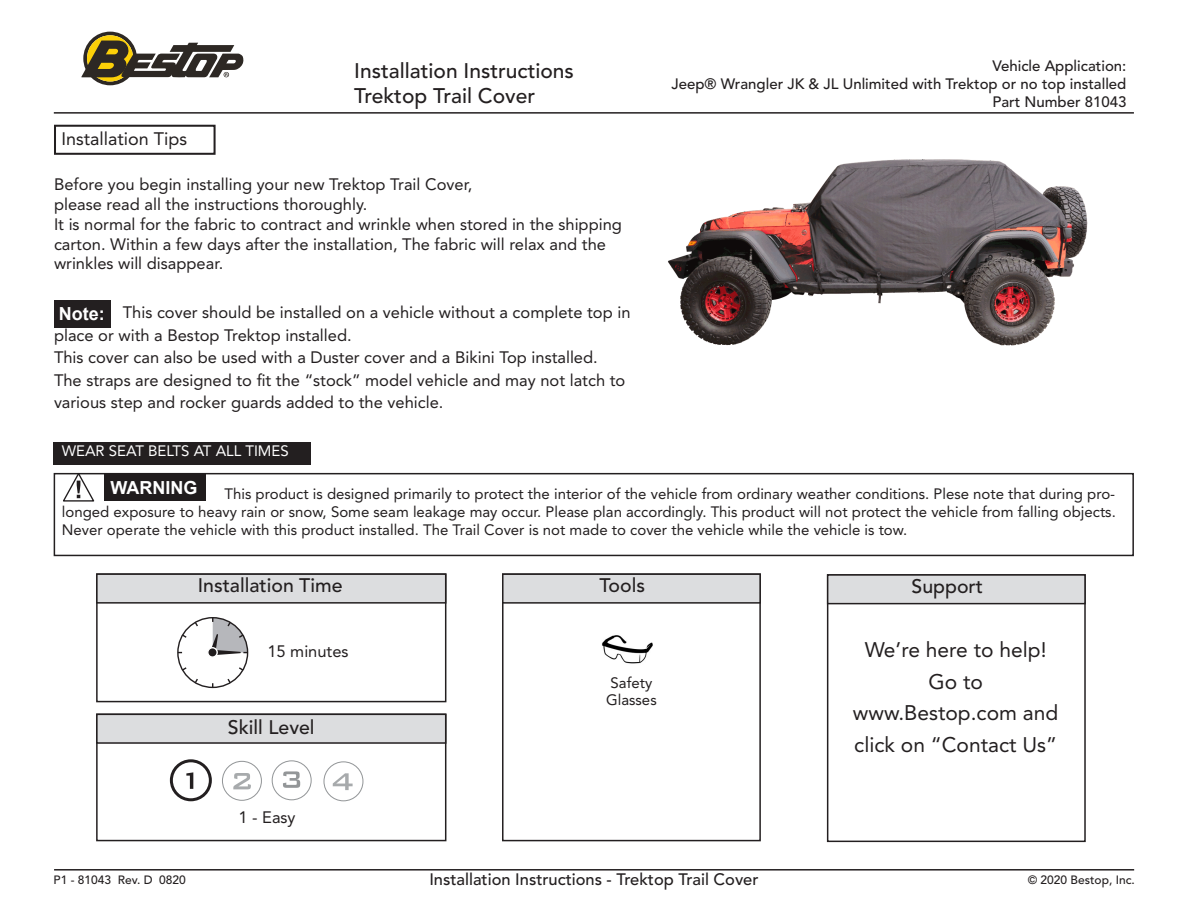
<style>
.page{position:relative;width:1188px;height:918px;background:#fff}
.page>*{position:absolute;margin:0;border:0;box-sizing:border-box;transform-origin:0 0}
.t1{font:21px/31.5px "Avenir LT Std";color:#231f20;text-align:center}
.t2{font:500 21px/25.2px "Avenir LT Std";color:#231f20}
.t3{font:500 19.5px "Avenir LT Std";color:#231f20}
.t4{font:18px "Avenir LT Std";color:#231f20}
.t5{font:700 18px "Arial";color:#fff}
.t6{font:16.5px/19.8px "Avenir LT Std";color:#231f20}
.t7{font:500 16.5px "Avenir LT Std";color:#231f20}
.t8{font:15px/18px "Avenir LT Std";color:#231f20;text-align:justify}
.t9{font:500 15px/18px "Avenir LT Std";color:#231f20;text-align:right}
.t10{font:15px "Avenir LT Std";color:#fff}
.t11{font:500 12px "Avenir LT Std";color:#231f20}
</style>
<div class="page">
<hr style="left:54px;top:112px;width:1080px;height:2px;background:#231f20">
<hr style="left:54px;top:869px;width:1080px;height:2px;background:#231f20">
<svg style="left:81px;top:32px;width:163px;height:53px"></svg>
<div style="left:54px;top:125px;width:162px;height:30px;border:2px solid #231f20"></div>
<div style="left:827px;top:574px;width:259px;height:268px;border:2px solid #231f20"></div>
<div style="left:828px;top:575px;width:257px;height:29px;background:#dcdddf"></div>
<div style="left:827px;top:574px;width:259px;height:30px;border:2px solid #231f20"></div>
<div style="left:54px;top:300px;width:57px;height:27px;background:#231f20"></div>
<div style="left:54px;top:442px;width:257px;height:23px;background:#231f20"></div>
<img style="left:668px;top:159px;width:420px;height:187px">
<div style="left:96px;top:714px;width:350px;height:127px;border:2px solid #231f20"></div>
<div style="left:97px;top:714px;width:349px;height:29px;background:#dcdddf"></div>
<div style="left:96px;top:714px;width:350px;height:30px;border:2px solid #231f20"></div>
<div style="left:96px;top:573px;width:350px;height:129px;border:2px solid #231f20"></div>
<div style="left:97px;top:574px;width:349px;height:29px;background:#dcdddf"></div>
<div style="left:96px;top:573px;width:350px;height:31px;border:2px solid #231f20"></div>
<div style="left:170px;top:759px;width:42px;height:42px;border:3px solid #231f20;border-radius:50%"></div>
<svg style="left:186px;top:772px;width:7px;height:17px"></svg>
<div style="left:222px;top:761px;width:40px;height:40px;border:1px solid #939698;border-radius:50%"></div>
<svg style="left:233px;top:773px;width:18px;height:16px"></svg>
<div style="left:323px;top:761px;width:40px;height:40px;border:1px solid #939698;border-radius:50%"></div>
<svg style="left:333px;top:773px;width:20px;height:17px"></svg>
<div style="left:272px;top:760px;width:40px;height:40px;border:1px solid #939698;border-radius:50%"></div>
<svg style="left:283px;top:771px;width:17px;height:17px"></svg>
<svg style="left:177px;top:617px;width:72px;height:72px"></svg>
<svg style="left:208px;top:648px;width:9px;height:9px"></svg>
<div style="left:207px;top:647px;width:11px;height:11px;border:1px solid #fff;border-radius:50%"></div>
<div style="left:502px;top:573px;width:259px;height:268px;border:2px solid #231f20"></div>
<div style="left:503px;top:574px;width:257px;height:29px;background:#dcdddf"></div>
<div style="left:502px;top:573px;width:259px;height:31px;border:2px solid #231f20"></div>
<img style="left:602px;top:635px;width:51px;height:29px">
<div style="left:54px;top:473px;width:1080px;height:83px;border:2px solid #231f20"></div>
<svg style="left:61px;top:472px;width:34px;height:30px"></svg>
<div style="left:105px;top:473px;width:101px;height:28px;background:#201c1d"></div>
<p class="t4" style="left:62px;top:129px;width:127px">Installation Tips</p>
<p class="t2" style="left:354px;top:58px;width:221px">Installation Instructions<br>Trektop Trail Cover</p>
<p class="t6" style="left:54px;top:175px;width:420px">Before you begin installing your new Trektop Trail Cover, please read all the instructions thoroughly.</p>
<p class="t6" style="left:54px;top:214px;width:570px">It is normal for the fabric to contract and wrinkle when stored in the shipping carton. Within a few days after the installation, The fabric will relax and the wrinkles will disappear.</p>
<p class="t6" style="left:54px;top:301px;width:578px;line-height:22.5px;text-indent:69px">This cover should be installed on a vehicle without a complete top in place or with a Bestop Trektop installed.</p>
<p class="t6" style="left:54px;top:348px;width:545px">This cover can also be used with a Duster cover and a Bikini Top installed.</p>
<p class="t6" style="left:54px;top:369px;width:573px;line-height:22.5px">The straps are designed to fit the “stock” model vehicle and may not latch to various step and rocker guards added to the vehicle.</p>
<p class="t5" style="left:59px;top:301px;width:47px">Note:</p>
<p class="t10" style="left:62px;top:443px;width:229px">WEAR SEAT BELTS AT ALL TIMES</p>
<p class="t9" style="left:672px;top:57px;width:456px">Vehicle Application:<br>Jeep® Wrangler JK &amp; JL Unlimited with Trektop or no top installed<br>Part Number 81043</p>
<p class="t5" style="left:110px;top:475px;width:88px">WARNING</p>
<p class="t8" style="left:62px;top:485px;width:1055px;text-indent:163px">This product is designed primarily to protect the interior of the vehicle from ordinary weather conditions. Plese note that during pro&shy;longed exposure to heavy rain or snow, Some seam leakage may occur. Please plan accordingly. This product will not protect the vehicle from falling objects.<br>Never operate the vehicle with this product installed. The Trail Cover is not made to cover the vehicle while the vehicle is tow.</p>
<p class="t3" style="left:198px;top:574px;width:146px">Installation Time</p>
<p class="t6" style="left:267px;top:642px;width:83px">15 minutes</p>
<p class="t3" style="left:228px;top:716px;width:88px">Skill Level</p>
<p class="t6" style="left:238px;top:808px;width:59px">1 - Easy</p>
<p class="t3" style="left:600px;top:574px;width:47px">Tools</p>
<p class="t8" style="left:611px;top:674px;width:43px">Safety</p>
<p class="t8" style="left:606px;top:691px;width:52px">Glasses</p>
<p class="t3" style="left:912px;top:575px;width:73px">Support</p>
<p class="t1" style="left:865px;top:634px;width:183px">We’re here to help!</p>
<p class="t1" style="left:853px;top:666px;width:207px">Go to www.Bestop.com and</p>
<p class="t1" style="left:854px;top:729px;width:204px">click on “Contact Us”</p>
<p class="t11" style="left:54px;top:873px;width:134px">P1 - 81043 Rev. D 0820</p>
<p class="t7" style="left:429px;top:870px;width:331px">Installation Instructions - Trektop Trail Cover</p>
<p class="t11" style="left:1028px;top:873px;width:109px">© 2020 Bestop, Inc.</p>
</div>
